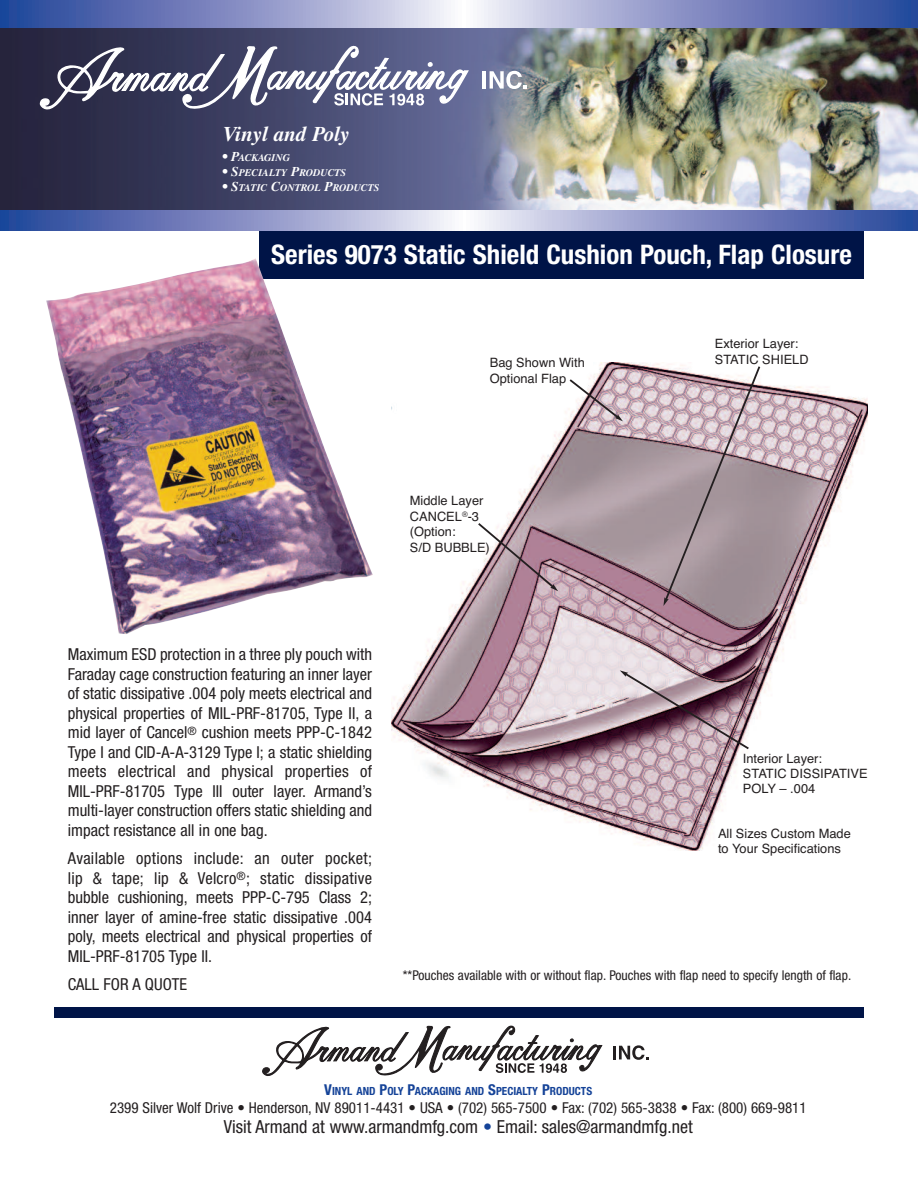
<style>
.page{position:relative;width:918px;height:1188px;background:#fff}
.page>*{position:absolute;margin:0;border:0;box-sizing:border-box;transform-origin:0 0}
.t1{font:700 condensed 27px "Helvetica Neue";color:#fff}
.t2{font:italic 700 21px "Times";color:#fff}
.t3{font:condensed 18px "Helvetica Neue";color:#231f20}
.t4{font:condensed 16.5px/19.5px "Helvetica Neue";color:#231f20;text-align:justify}
.t5{font:condensed 15px "Helvetica Neue";color:#231f20}
.t6{font:condensed 13.5px "Helvetica Neue";color:#231f20}
.t7{font:12.9px/15.5px "Helvetica";color:#231f20}
.t8{font:700 condensed 11.25px "Helvetica Neue";color:#154398}
.t9{font:italic 700 10.2px "Times";color:#fff}
.s1{font-size:13.5px}
.s2{font-size:15px}
.s3{color:#154398}
</style>
<div class="page">
<svg style="left:0;top:0;width:918px;height:28px;background:#8894c6"></svg>
<img style="left:0;top:28px;width:918px;height:183px">
<svg style="left:0;top:211px;width:918px;height:20px;background:#8894c6"></svg>
<hr style="left:482px;top:71px;width:4px;height:18px;background:#fff">
<svg style="left:490px;top:71px;width:37px;height:18px"></svg>
<svg style="left:40px;top:46px;width:429px;height:63px"></svg>
<svg style="left:613px;top:1045px;width:36px;height:15px"></svg>
<svg style="left:262px;top:1025px;width:341px;height:51px"></svg>
<div style="left:259px;top:231px;width:605px;height:48px;background:#001447"></div>
<div style="left:54px;top:1007px;width:810px;height:10px;background:#001447"></div>
<img style="left:46px;top:258px;width:327px;height:376px">
<img style="left:391px;top:363px;width:477px;height:488px">
<img style="left:620px;top:670px;width:131px;height:81px">
<svg style="left:568px;top:377px;width:55px;height:44px"></svg>
<svg style="left:663px;top:364px;width:99px;height:242px;background:#b19fa6"></svg>
<svg style="left:476px;top:521px;width:82px;height:70px"></svg>
<p class="t2" style="left:223px;top:127px;width:129px">Vinyl and Poly</p>
<p class="t9" style="left:223px;top:154px;width:69px"><span class="s1">• P</span>ACKAGING</p>
<p class="t9" style="left:223px;top:169px;width:125px"><span class="s1">• S</span>PECIALTY <span class="s1">P</span>RODUCTS</p>
<p class="t9" style="left:223px;top:184px;width:158px"><span class="s1">• S</span>TATIC <span class="s1">C</span>ONTROL <span class="s1">P</span>RODUCTS</p>
<h1 class="t1" style="left:271px;top:245px;width:582px">Series 9073 Static Shield Cushion Pouch, Flap Closure</h1>
<p class="t7" style="left:715px;top:336px;width:85px">Exterior Layer:</p>
<p class="t7" style="left:490px;top:355px;width:97px">Bag Shown With</p>
<p class="t7" style="left:715px;top:352px;width:95px">STATIC SHIELD</p>
<p class="t7" style="left:490px;top:371px;width:78px">Optional Flap</p>
<p class="t7" style="left:410px;top:494px;width:82px">Middle Layer<br>CANCEL<sup>®</sup>-3 (Option:<br>S/D BUBBLE)</p>
<p class="t4" style="left:68px;top:646px;width:306px">Maximum ESD protection in a three ply pouch with Faraday cage construction featuring an inner layer of static dissipative .004 poly meets electrical and physical properties of MIL-PRF-81705, Type II, a mid layer of Cancel<sup>®</sup> cushion meets PPP-C-1842<br>Type I and CID-A-A-3129 Type I; a static shielding meets electrical and physical properties of MIL-PRF-81705 Type III outer layer. Armand’s multi-layer construction offers static shielding and impact resistance all in one bag.</p>
<p class="t4" style="left:68px;top:850px;width:306px">Available options include: an outer pocket; lip &amp; tape; lip &amp; Velcro<sup>®</sup>; static dissipative bubble cushioning, meets PPP-C-795 Class 2; inner layer of amine-free static dissipative .004 poly, meets electrical and physical properties of MIL-PRF-81705 Type II.</p>
<p class="t4" style="left:68px;top:976px;width:121px">CALL FOR A QUOTE</p>
<p class="t7" style="left:743px;top:751px;width:126px">Interior Layer:<br>STATIC DISSIPATIVE<br>POLY – .004</p>
<p class="t7" style="left:718px;top:826px;width:134px">All Sizes Custom Made to Your Specifications</p>
<p class="t6" style="left:403px;top:971px;width:450px">**Pouches available with or without flap. Pouches with flap need to specify length of flap.</p>
<p class="t8" style="left:324px;top:1087px;width:269px"><span class="s2">V</span>INYL AND <span class="s2">P</span>OLY <span class="s2">P</span>ACKAGING AND <span class="s2">S</span>PECIALTY <span class="s2">P</span>RODUCTS</p>
<p class="t5" style="left:110px;top:1103px;width:698px">2399 Silver Wolf Drive • Henderson, NV 89011-4431 • USA • (702) 565-7500 • Fax: (702) 565-3838 • Fax: (800) 669-9811</p>
<p class="t3" style="left:224px;top:1120px;width:471px">Visit Armand at www.armandmfg.com <span class="s3">•</span> Email: sales@armandmfg.net</p>
</div>
